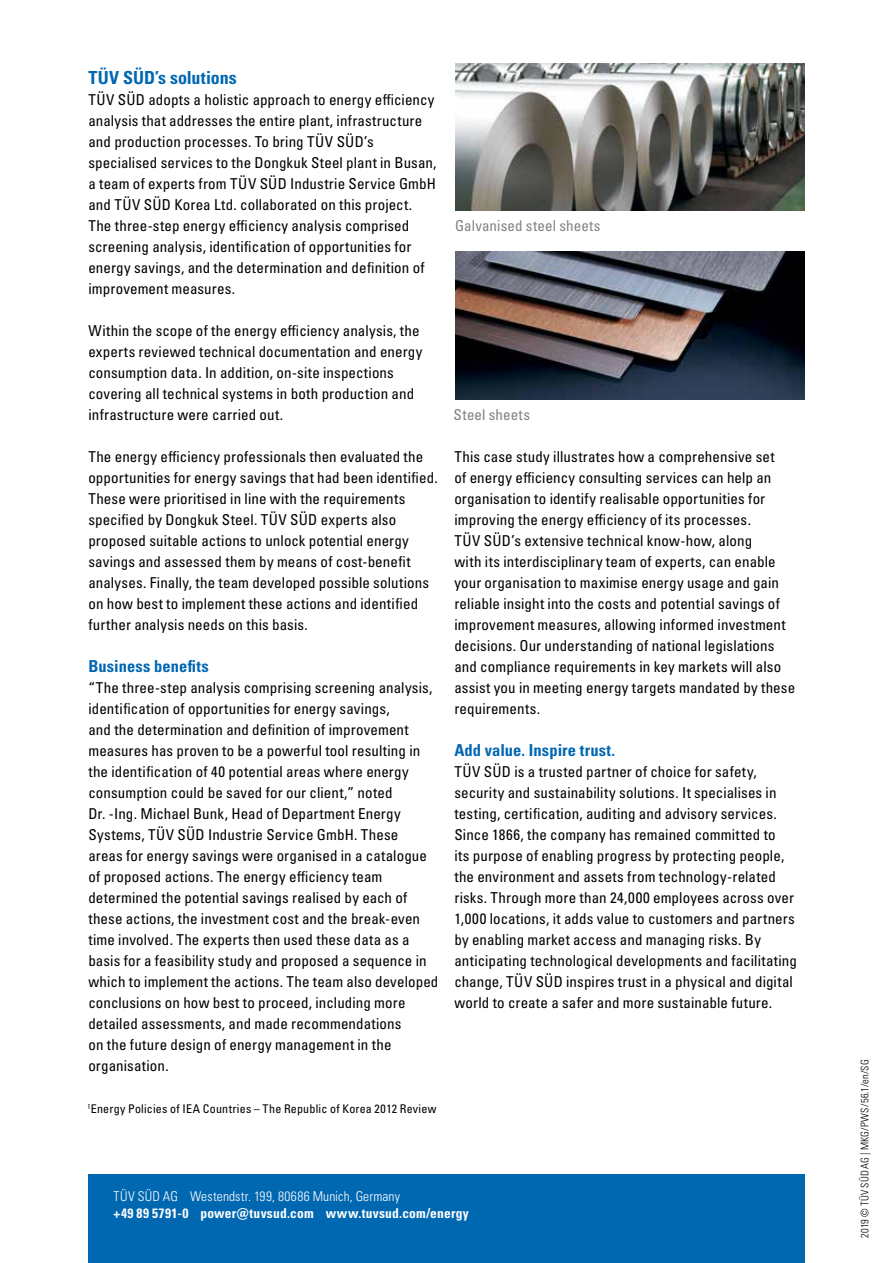
<style>
.page{position:relative;width:893px;height:1263px;background:#fff}
.page>*{position:absolute;margin:0;border:0;box-sizing:border-box;transform-origin:0 0}
.t1{font:18px "Univers LTCYR 67 Bold Cond";letter-spacing:.005em;color:#0067b1}
.t2{font:16.5px "Univers LTCYR 67 Bold Cond";letter-spacing:.005em;color:#0067b1}
.t3{font:condensed 15px/21px "Univers LTCYR 57";letter-spacing:.01em;color:#000}
.t4{font:condensed 15px "Univers LTCYR 57";letter-spacing:.01em;color:#808285}
.t5{font:13.5px "Univers LTCYR 67 Bold Cond";letter-spacing:.02em;color:#fff}
.t6{font:13.5px "Univers LTCYR 47 Light Cond";letter-spacing:.01em;color:#fff}
.t7{font:condensed 12px "Univers LTCYR 57";letter-spacing:.02em;color:#000}
.t8{font:10.5px "Univers LTCYR 47 Light Cond";letter-spacing:.015em;color:#000}
</style>
<div class="page">
<img style="left:455px;top:251px;width:350px;height:148px">
<img style="left:455px;top:63px;width:350px;height:147px">
<div style="left:88px;top:1174px;width:717px;height:89px;background:#0067b1"></div>
<p class="t1" style="left:88px;top:67px;width:150px">TÜV SÜD’s solutions</p>
<p class="t3" style="left:88px;top:89px;width:350px">TÜV SÜD adopts a holistic approach to energy efficiency analysis that addresses the entire plant, infrastructure and production processes. To bring TÜV SÜD’s specialised services to the Dongkuk Steel plant in Busan, a team of experts from TÜV SÜD Industrie Service GmbH and TÜV SÜD Korea Ltd. collaborated on this project.<br>The three-step energy efficiency analysis comprised screening analysis, identification of opportunities for energy savings, and the determination and definition of improvement measures.</p>
<p class="t3" style="left:88px;top:320px;width:336px">Within the scope of the energy efficiency analysis, the experts reviewed technical documentation and energy consumption data. In addition, on-site inspections covering all technical systems in both production and infrastructure were carried out.</p>
<p class="t3" style="left:88px;top:446px;width:351px">The energy efficiency professionals then evaluated the opportunities for energy savings that had been identified.<br>These were prioritised in line with the requirements specified by Dongkuk Steel. TÜV SÜD experts also proposed suitable actions to unlock potential energy savings and assessed them by means of cost-benefit analyses. Finally, the team developed possible solutions on how best to implement these actions and identified further analysis needs on this basis.</p>
<p class="t2" style="left:88px;top:656px;width:122px">Business benefits</p>
<p class="t3" style="left:88px;top:677px;width:352px">“The three-step analysis comprising screening analysis, identification of opportunities for energy savings,<br>and the determination and definition of improvement measures has proven to be a powerful tool resulting in the identification of 40 potential areas where energy consumption could be saved for our client,” noted<br>Dr. -Ing. Michael Bunk, Head of Department Energy Systems, TÜV SÜD Industrie Service GmbH. These<br>areas for energy savings were organised in a catalogue of proposed actions. The energy efficiency team determined the potential savings realised by each of these actions, the investment cost and the break-even time involved. The experts then used these data as a basis for a feasibility study and proposed a sequence in which to implement the actions. The team also developed conclusions on how best to proceed, including more detailed assessments, and made recommendations<br>on the future design of energy management in the organisation.</p>
<p class="t7" style="left:88px;top:1101px;width:350px"><sup>1</sup>Energy Policies of IEA Countries – The Republic of Korea 2012 Review</p>
<p class="t4" style="left:455px;top:216px;width:147px">Galvanised steel sheets</p>
<p class="t4" style="left:454px;top:405px;width:78px">Steel sheets</p>
<p class="t3" style="left:454px;top:446px;width:342px">This case study illustrates how a comprehensive set<br>of energy efficiency consulting services can help an organisation to identify realisable opportunities for improving the energy efficiency of its processes.<br>TÜV SÜD’s extensive technical know-how, along<br>with its interdisciplinary team of experts, can enable your organisation to maximise energy usage and gain reliable insight into the costs and potential savings of improvement measures, allowing informed investment decisions. Our understanding of national legislations and compliance requirements in key markets will also assist you in meeting energy targets mandated by these requirements.</p>
<p class="t2" style="left:454px;top:740px;width:162px">Add value. Inspire trust.</p>
<p class="t3" style="left:454px;top:761px;width:344px">TÜV SÜD is a trusted partner of choice for safety, security and sustainability solutions. It specialises in testing, certification, auditing and advisory services.<br>Since 1866, the company has remained committed to<br>its purpose of enabling progress by protecting people, the environment and assets from technology-related risks. Through more than 24,000 employees across over 1,000 locations, it adds value to customers and partners by enabling market access and managing risks. By anticipating technological developments and facilitating change, TÜV SÜD inspires trust in a physical and digital world to create a safer and more sustainable future.</p>
<p class="t6" style="left:114px;top:1187px;width:288px">TÜV SÜD AG Westendstr. 199, 80686 Munich, Germany</p>
<p class="t5" style="left:114px;top:1204px;width:357px">+49 89 5791-0 power@tuvsud.com www.tuvsud.com/energy</p>
<p class="t8" style="left:858px;top:1238px;width:180px;rotate:-90deg">2019 © TÜV SÜD AG | MKG/PWS/56.1/en/SG</p>
</div>
